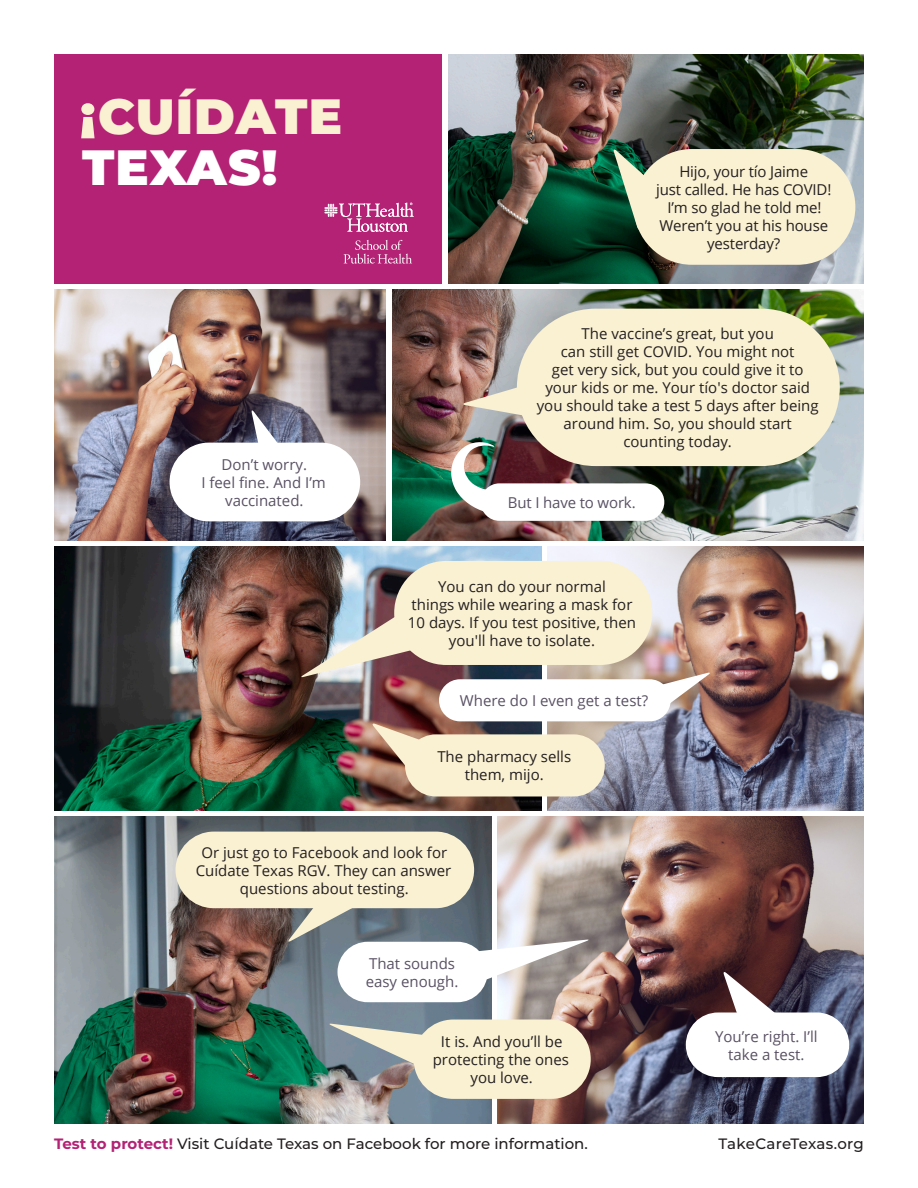
<style>
.page{position:relative;width:918px;height:1188px;background:#fff}
.page>*{position:absolute;margin:0;border:0;box-sizing:border-box;transform-origin:0 0}
.t1{font:900 49.5px/51px "Montserrat";letter-spacing:.025em;color:#faf0d2}
.t2{font:15px/18px "Open Sans";color:#231f20;text-align:center}
.t3{font:15px/18px "Open Sans";color:#595164;text-align:center}
.t4{font:500 15px "Montserrat";color:#231f20}
.s1{color:#fff}
.s2{font-weight:700;color:#b42275}
</style>
<div class="page">
<img style="left:54px;top:816px;width:437px;height:307px">
<img style="left:498px;top:816px;width:366px;height:307px">
<img style="left:448px;top:54px;width:416px;height:230px">
<img style="left:54px;top:547px;width:487px;height:263px">
<img style="left:54px;top:290px;width:332px;height:250px">
<img style="left:548px;top:547px;width:316px;height:263px">
<img style="left:392px;top:290px;width:472px;height:250px">
<svg style="left:613px;top:149px;width:71px;height:83px"></svg>
<svg style="left:723px;top:971px;width:61px;height:41px"></svg>
<svg style="left:251px;top:410px;width:36px;height:33px"></svg>
<svg style="left:655px;top:672px;width:56px;height:41px"></svg>
<svg style="left:457px;top:939px;width:132px;height:51px"></svg>
<svg style="left:463px;top:378px;width:62px;height:45px"></svg>
<div style="left:170px;top:443px;width:190px;height:78px;background:#fff;border-radius:39px"></div>
<div style="left:54px;top:54px;width:388px;height:230px;background:#b42275"></div>
<svg style="left:344px;top:240px;width:68px;height:24px"></svg>
<svg style="left:324px;top:203px;width:90px;height:29px"></svg>
<div style="left:634px;top:149px;width:221px;height:116px;background:#faf0d2;border-radius:58px"></div>
<div style="left:517px;top:309px;width:323px;height:157px;background:#faf0d2;border-radius:79px"></div>
<div style="left:481px;top:483px;width:183px;height:38px;background:#fff;border-radius:19px"></div>
<div style="left:338px;top:942px;width:150px;height:60px;background:#fff;border-radius:30px"></div>
<svg style="left:301px;top:604px;width:140px;height:74px"></svg>
<svg style="left:372px;top:723px;width:58px;height:53px"></svg>
<svg style="left:329px;top:1023px;width:108px;height:71px"></svg>
<div style="left:394px;top:561px;width:258px;height:104px;background:#faf0d2;border-radius:52px"></div>
<div style="left:439px;top:679px;width:232px;height:42px;background:#fff;border-radius:21px"></div>
<div style="left:405px;top:734px;width:200px;height:63px;background:#faf0d2;border-radius:31px"></div>
<svg style="left:288px;top:908px;width:73px;height:34px"></svg>
<div style="left:175px;top:832px;width:299px;height:76px;background:#faf0d2;border-radius:38px"></div>
<div style="left:414px;top:1020px;width:177px;height:79px;background:#faf0d2;border-radius:40px"></div>
<div style="left:686px;top:1012px;width:163px;height:65px;background:#fff;border-radius:32px"></div>
<svg style="left:81px;top:103px;width:14px;height:35px"></svg>
<img style="left:451px;top:441px;width:55px;height:74px">
<h1 class="t1" style="left:82px;top:88px;width:262px;text-indent:16px">CUÍDATE<br><span class="s1">TEXAS!</span></h1>
<p class="t3" style="left:222px;top:455px;width:87px">Don’t worry.</p>
<p class="t3" style="left:201px;top:473px;width:126px">I feel fine. And I’m vaccinated.</p>
<p class="t2" style="left:656px;top:162px;width:177px">Hijo, your tío Jaime<br>just called. He has COVID!<br>I’m so glad he told me!<br>Weren’t you at his house yesterday?</p>
<p class="t2" style="left:537px;top:324px;width:283px">The vaccine’s great, but you<br>can still get COVID. You might not<br>get very sick, but you could give it to your kids or me. Your tío's doctor said you should take a test 5 days after being around him. So, you should start counting today.</p>
<p class="t3" style="left:508px;top:493px;width:129px">But I have to work.</p>
<p class="t2" style="left:408px;top:577px;width:230px">You can do your normal<br>things while wearing a mask for<br>10 days. If you test positive, then you'll have to isolate.</p>
<p class="t3" style="left:460px;top:691px;width:190px">Where do I even get a test?</p>
<p class="t2" style="left:437px;top:747px;width:135px">The pharmacy sells them, mijo.</p>
<p class="t2" style="left:196px;top:843px;width:257px">Or just go to Facebook and look for<br>Cuídate Texas RGV. They can answer questions about testing.</p>
<p class="t3" style="left:366px;top:954px;width:94px;text-align:left">That sounds easy enough.</p>
<p class="t2" style="left:433px;top:1032px;width:138px">It is. And you’ll be protecting the ones you love.</p>
<p class="t3" style="left:715px;top:1027px;width:104px">You’re right. I’ll take a test.</p>
<p class="t4" style="left:54px;top:1133px;width:535px"><span class="s2">Test to protect!</span> Visit CuÍdate Texas on Facebook for more information.</p>
<p class="t4" style="left:719px;top:1133px;width:147px">TakeCareTexas.org</p>
</div>
